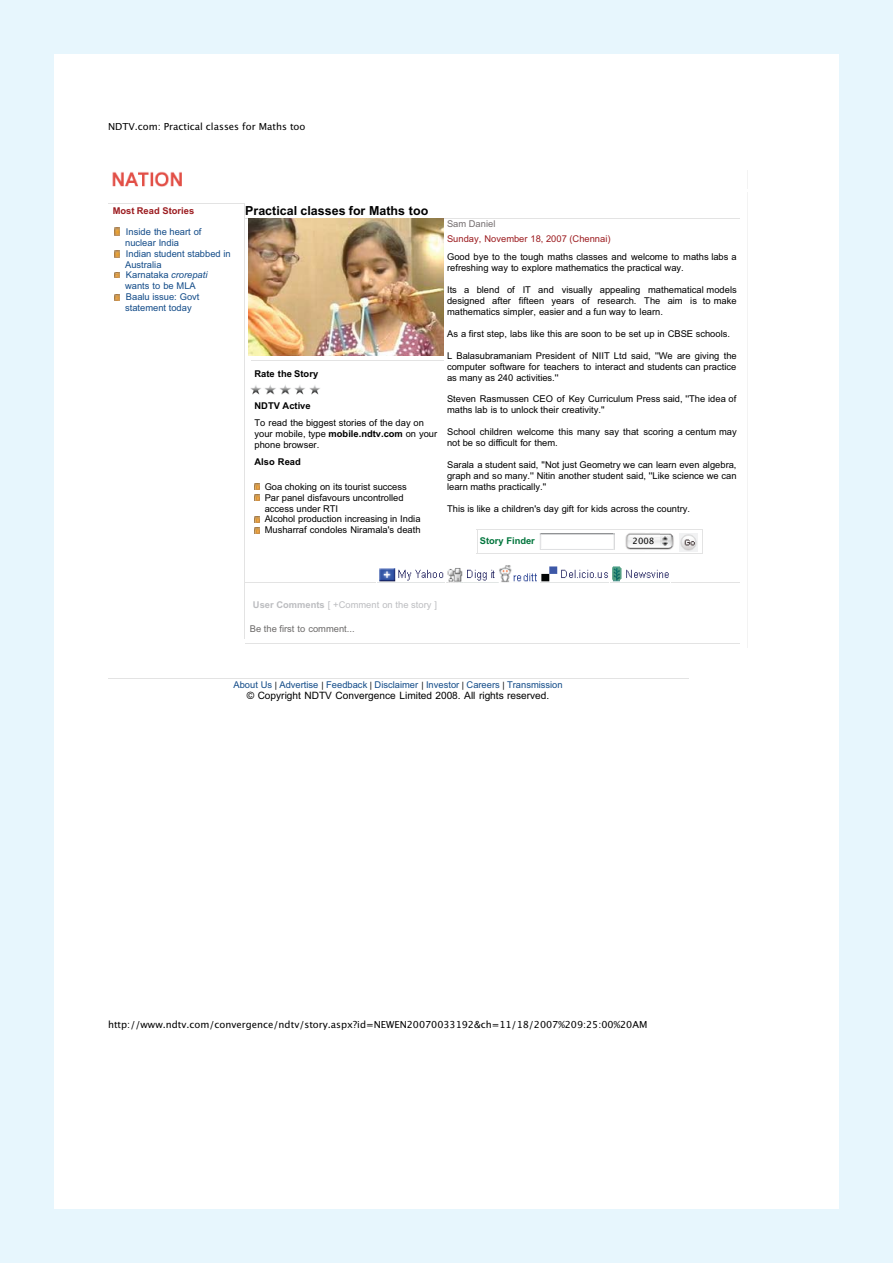
<style>
.page{position:relative;width:893px;height:1263px;background:#e7f6fd}
.page>*{position:absolute;margin:0;border:0;box-sizing:border-box;transform-origin:0 0}
.t1{font:700 12.45px "Arial";color:#000}
.t2{font:10.2px "Arial";color:#000}
.t3{font:9.6px "Lucida Grande";color:#000}
.t4{font:9.3px/10.9px "Arial";color:#000}
.t5{font:9.3px/10.9px "Arial";color:#124b88}
.t6{font:9.3px "Arial";color:#bcbdc0}
.t7{font:9.3px "Arial";color:#9c1c20}
.t8{font:700 9.3px "Arial";color:#000}
.t9{font:9.3px "Arial";color:#6c6a69}
.t10{font:700 9.3px "Arial";color:#9c1c20}
.t11{font:700 9.3px "Arial";color:#00753c}
.t12{font:9.3px "Arial";color:#756f70}
.t13{font:8.55px "Lucida Grande";color:#000}
.s1{font-style:italic}
.s2{font-weight:700}
.s3{font-size:8.55px;color:#000}
</style>
<div class="page">
<div style="left:54px;top:54px;width:785px;height:1155px;background:#fff"></div>
<hr style="left:747px;top:170px;width:1px;height:477px;background:#f3f3f3">
<hr style="left:108px;top:204px;width:136px;height:1px;background:#e3e3e3">
<hr style="left:244px;top:204px;width:1px;height:434px;background:#e3e3e3">
<svg style="left:115px;top:228px;width:4px;height:7px"></svg>
<svg style="left:115px;top:250px;width:4px;height:7px"></svg>
<svg style="left:115px;top:272px;width:4px;height:6px"></svg>
<svg style="left:115px;top:294px;width:4px;height:6px"></svg>
<hr style="left:245px;top:218px;width:495px;height:1px;background:#e3e3e3">
<hr style="left:251px;top:360px;width:193px;height:1px;background:#e3e3e3">
<hr style="left:477px;top:529px;width:226px;height:1px;background:#e3e3e3">
<hr style="left:477px;top:553px;width:226px;height:1px;background:#e3e3e3">
<svg style="left:477px;top:530px;width:1px;height:23px"></svg>
<svg style="left:702px;top:530px;width:1px;height:23px"></svg>
<hr style="left:245px;top:582px;width:495px;height:1px;background:#e3e3e3">
<hr style="left:245px;top:643px;width:495px;height:1px;background:#e3e3e3">
<img style="left:376px;top:568px;width:68px;height:15px">
<img style="left:445px;top:565px;width:226px;height:18px">
<img style="left:540px;top:582px;width:130px;height:1px">
<img style="left:249px;top:218px;width:194px;height:137px">
<svg style="left:250px;top:385px;width:11px;height:10px"></svg>
<img style="left:265px;top:385px;width:26px;height:10px">
<svg style="left:294px;top:385px;width:26px;height:10px"></svg>
<svg style="left:254px;top:483px;width:6px;height:17px"></svg>
<svg style="left:254px;top:516px;width:6px;height:6px"></svg>
<svg style="left:254px;top:528px;width:6px;height:5px"></svg>
<hr style="left:541px;top:533px;width:72px;height:1px;background:#919395">
<hr style="left:541px;top:534px;width:72px;height:1px;background:#cacbcd">
<hr style="left:541px;top:549px;width:72px;height:1px;background:#dfe0e2">
<svg style="left:540px;top:533px;width:2px;height:17px"></svg>
<svg style="left:613px;top:533px;width:2px;height:17px"></svg>
<hr style="left:541px;top:548px;width:72px;height:1px;background:#fdfdfd">
<img style="left:625px;top:533px;width:6px;height:17px">
<img style="left:667px;top:533px;width:7px;height:17px">
<svg style="left:631px;top:533px;width:36px;height:17px"></svg>
<img style="left:679px;top:533px;width:19px;height:18px">
<img style="left:112px;top:171px;width:70px;height:16px">
<hr style="left:108px;top:678px;width:581px;height:1px;background:#e3e3e3">
<p class="t3" style="left:108px;top:121px;width:199px">NDTV.com: Practical classes for Maths too</p>
<p class="t10" style="left:113px;top:207px;width:83px">Most Read Stories</p>
<p class="t5" style="left:125px;top:227px;width:107px">Inside the heart of nuclear India<br>Indian student stabbed in<br>Australia<br>Karnataka <span class="s1">crorepati </span>wants to be MLA<br>Baalu issue: Govt statement today</p>
<h1 class="t1" style="left:245px;top:205px;width:185px">Practical classes for Maths too</h1>
<p class="t8" style="left:255px;top:370px;width:65px">Rate the Story</p>
<p class="t8" style="left:255px;top:401px;width:58px">NDTV Active</p>
<p class="t4" style="left:255px;top:418px;width:184px">To read the biggest stories of the day on your mobile, type <span class="s2">mobile.ndtv.com</span> on your phone browser.</p>
<p class="t8" style="left:255px;top:457px;width:48px">Also Read</p>
<p class="t4" style="left:265px;top:482px;width:157px">Goa choking on its tourist success<br>Par panel disfavours uncontrolled access under RTI<br>Alcohol production increasing in India<br>Musharraf condoles Niramala's death</p>
<p class="t12" style="left:447px;top:220px;width:50px">Sam Daniel</p>
<p class="t7" style="left:447px;top:235px;width:165px">Sunday, November 18, 2007 (Chennai)</p>
<p class="t4" style="left:447px;top:253px;width:291px">Good bye to the tough maths classes and welcome to maths labs a refreshing way to explore mathematics the practical way.</p>
<p class="t4" style="left:447px;top:285px;width:291px;text-align:justify">Its a blend of IT and visually appealing mathematical models designed after fifteen years of research. The aim is to make mathematics simpler, easier and a fun way to learn.</p>
<p class="t4" style="left:447px;top:329px;width:284px">As a first step, labs like this are soon to be set up in CBSE schools.</p>
<p class="t4" style="left:447px;top:351px;width:291px;text-align:justify">L Balasubramaniam President of NIIT Ltd said, ''We are giving the computer software for teachers to interact and students can practice as many as 240 activities.''</p>
<p class="t4" style="left:447px;top:394px;width:291px">Steven Rasmussen CEO of Key Curriculum Press said, ''The idea of maths lab is to unlock their creativity.''</p>
<p class="t4" style="left:447px;top:427px;width:291px">School children welcome this many say that scoring a centum may not be so difficult for them.</p>
<p class="t4" style="left:447px;top:460px;width:291px;text-align:justify">Sarala a student said, ''Not just Geometry we can learn even algebra, graph and so many.'' Nitin another student said, ''Like science we can learn maths practically.''</p>
<p class="t4" style="left:447px;top:504px;width:244px">This is like a children's day gift for kids across the country.</p>
<p class="t11" style="left:480px;top:537px;width:57px">Story Finder</p>
<p class="t13" style="left:633px;top:536px;width:23px">2008</p>
<p class="t6" style="left:253px;top:601px;width:186px"><span class="s2">User Comments</span> [ +Comment on the story ]</p>
<p class="t9" style="left:250px;top:625px;width:106px">Be the first to comment...</p>
<p class="t5" style="left:233px;top:680px;width:331px">About Us <span class="s3">|</span> Advertise <span class="s3">|</span> Feedback <span class="s3">|</span> Disclaimer <span class="s3">|</span> Investor <span class="s3">|</span> Careers <span class="s3">|</span> Transmission</p>
<p class="t2" style="left:247px;top:692px;width:304px">© Copyright NDTV Convergence Limited 2008. All rights reserved.</p>
<p class="t3" style="left:108px;top:1019px;width:541px">http://www.ndtv.com/convergence/ndtv/story.aspx?id=NEWEN20070033192&amp;ch=11/18/2007%209:25:00%20AM</p>
</div>
